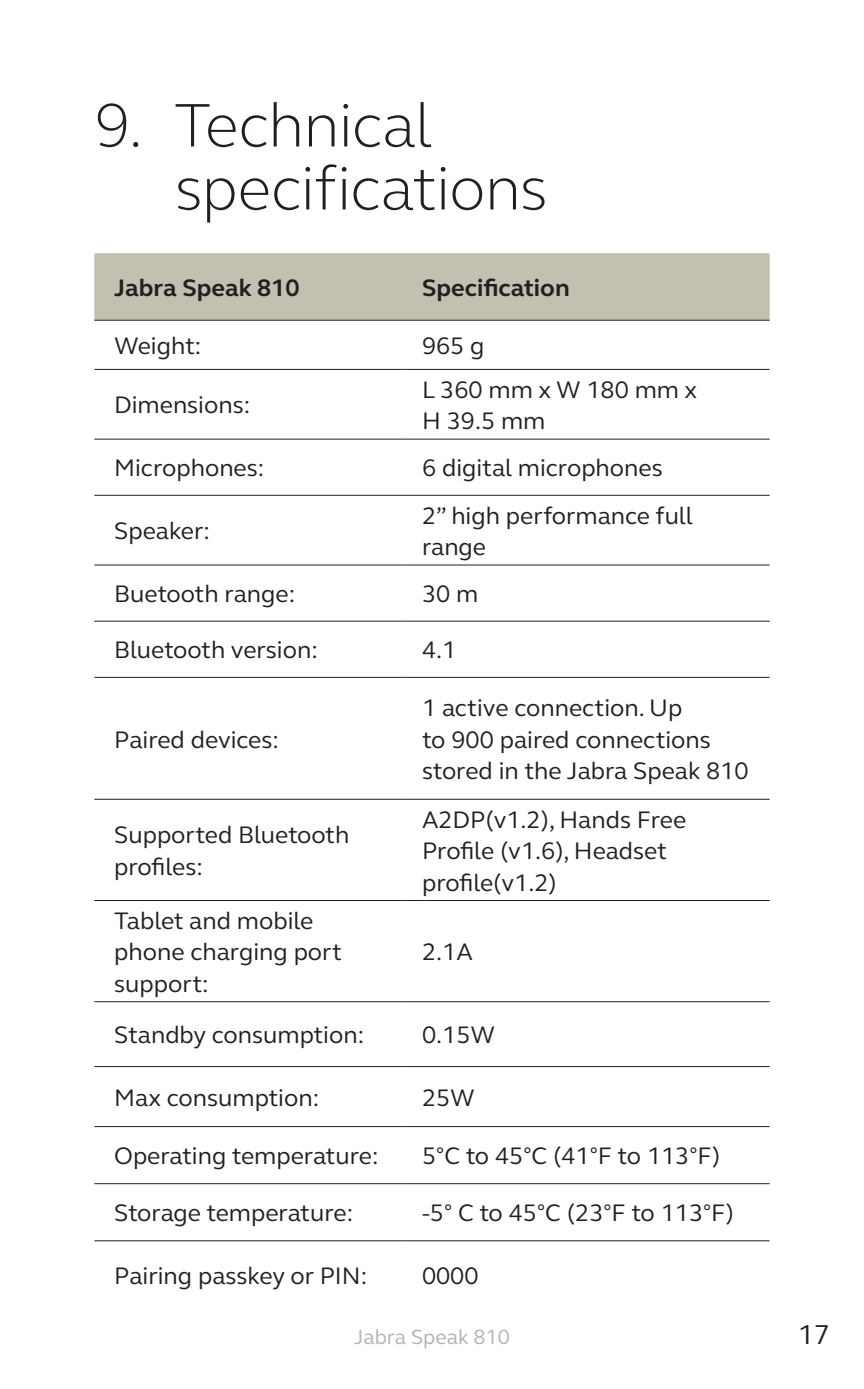
<style>
.page{position:relative;width:864px;height:1389px;background:#fff}
.page>*{position:absolute;margin:0;border:0;box-sizing:border-box;transform-origin:0 0}
.t1{font:300 63px/63px "GN Elliot";letter-spacing:-.01em;color:#231f20}
.t2{font:28px "GN Elliot";color:#231f20}
.Table_text{font:24.5px/31.5px "GN Elliot";color:#231f20}
.Table_heading{font:700 24.5px "GN Elliot";color:#231f20}
.t3{font:21px "GN Elliot";color:#b2b3b7}
</style>
<div class="page">
<div style="left:94px;top:253px;width:675px;height:67px;background:#c3bfb1"></div>
<svg style="left:94px;top:368px;width:675px;height:874px"></svg>
<hr style="left:94px;top:900px;width:308px;height:1px;background:#231f20">
<hr style="left:402px;top:900px;width:367px;height:1px;background:#231f20">
<hr style="left:94px;top:1001px;width:308px;height:1px;background:#231f20">
<hr style="left:402px;top:1001px;width:367px;height:1px;background:#231f20">
<hr style="left:94px;top:1066px;width:308px;height:1px;background:#231f20">
<hr style="left:402px;top:1066px;width:367px;height:1px;background:#231f20">
<hr style="left:94px;top:1126px;width:308px;height:1px;background:#231f20">
<hr style="left:402px;top:1126px;width:367px;height:1px;background:#231f20">
<hr style="left:94px;top:799px;width:308px;height:1px;background:#231f20">
<hr style="left:402px;top:799px;width:367px;height:1px;background:#231f20">
<hr style="left:94px;top:677px;width:308px;height:1px;background:#231f20">
<hr style="left:402px;top:677px;width:367px;height:1px;background:#231f20">
<hr style="left:94px;top:621px;width:308px;height:1px;background:#231f20">
<hr style="left:402px;top:621px;width:367px;height:1px;background:#231f20">
<hr style="left:94px;top:564px;width:308px;height:2px;background:#231f20">
<hr style="left:402px;top:564px;width:367px;height:2px;background:#231f20">
<hr style="left:94px;top:495px;width:308px;height:1px;background:#231f20">
<hr style="left:402px;top:495px;width:367px;height:1px;background:#231f20">
<hr style="left:94px;top:439px;width:308px;height:1px;background:#231f20">
<hr style="left:402px;top:439px;width:367px;height:1px;background:#231f20">
<hr style="left:94px;top:369px;width:308px;height:1px;background:#231f20">
<hr style="left:402px;top:369px;width:367px;height:1px;background:#231f20">
<hr style="left:94px;top:320px;width:308px;height:1px;background:#231f20">
<hr style="left:402px;top:320px;width:367px;height:1px;background:#231f20">
<hr style="left:94px;top:1240px;width:308px;height:1px;background:#231f20">
<hr style="left:402px;top:1240px;width:367px;height:1px;background:#231f20">
<hr style="left:94px;top:1183px;width:308px;height:1px;background:#231f20">
<hr style="left:402px;top:1183px;width:367px;height:1px;background:#231f20">
<p class="t1" style="left:175px;top:92px;width:374px;text-indent:-80px">9. Technical specifications</p>
<p class="Table_heading" style="left:114px;top:271px;width:187px">Jabra Speak 810</p>
<p class="Table_heading" style="left:422px;top:271px;width:149px">Specification</p>
<p class="Table_text" style="left:114px;top:329px;width:88px">Weight:</p>
<p class="Table_text" style="left:422px;top:329px;width:64px">965 g</p>
<p class="Table_text" style="left:114px;top:389px;width:137px">Dimensions:</p>
<p class="Table_text" style="left:422px;top:373px;width:276px">L 360 mm x W 180 mm x</p>
<p class="Table_text" style="left:422px;top:405px;width:125px">H 39.5 mm</p>
<p class="Table_text" style="left:114px;top:452px;width:151px">Microphones:</p>
<p class="Table_text" style="left:422px;top:452px;width:242px">6 digital microphones</p>
<p class="Table_text" style="left:114px;top:515px;width:97px">Speaker:</p>
<p class="Table_text" style="left:422px;top:499px;width:272px">2” high performance full range</p>
<p class="Table_text" style="left:114px;top:578px;width:182px">Buetooth range:</p>
<p class="Table_text" style="left:422px;top:578px;width:58px">30 m</p>
<p class="Table_text" style="left:114px;top:634px;width:205px">Bluetooth version:</p>
<p class="Table_text" style="left:422px;top:634px;width:36px">4.1</p>
<p class="Table_text" style="left:114px;top:723px;width:166px">Paired devices:</p>
<p class="Table_text" style="left:114px;top:819px;width:237px">Supported Bluetooth profiles:</p>
<p class="Table_text" style="left:114px;top:904px;width:229px">Tablet and mobile phone charging port support:</p>
<p class="Table_text" style="left:422px;top:691px;width:328px">1 active connection. Up<br>to 900 paired connections stored in the Jabra Speak 810</p>
<p class="Table_text" style="left:422px;top:803px;width:265px">A2DP(v1.2), Hands Free<br>Profile (v1.6), Headset profile(v1.2)</p>
<p class="Table_text" style="left:422px;top:936px;width:52px">2.1A</p>
<p class="Table_text" style="left:114px;top:1019px;width:251px">Standby consumption:</p>
<p class="Table_text" style="left:422px;top:1019px;width:75px">0.15W</p>
<p class="Table_text" style="left:114px;top:1081px;width:206px">Max consumption:</p>
<p class="Table_text" style="left:422px;top:1081px;width:54px">25W</p>
<p class="Table_text" style="left:114px;top:1140px;width:266px">Operating temperature:</p>
<p class="Table_text" style="left:422px;top:1140px;width:300px">5°C to 45°C (41°F to 113°F)</p>
<p class="Table_text" style="left:114px;top:1197px;width:240px">Storage temperature:</p>
<p class="Table_text" style="left:422px;top:1197px;width:313px">-5° C to 45°C (23°F to 113°F)</p>
<p class="Table_text" style="left:114px;top:1260px;width:254px">Pairing passkey or PIN:</p>
<p class="Table_text" style="left:422px;top:1260px;width:58px">0000</p>
<p class="t3" style="left:354px;top:1323px;width:157px">Jabra Speak 810</p>
<p class="t2" style="left:797px;top:1316px;width:34px">17</p>
</div>
